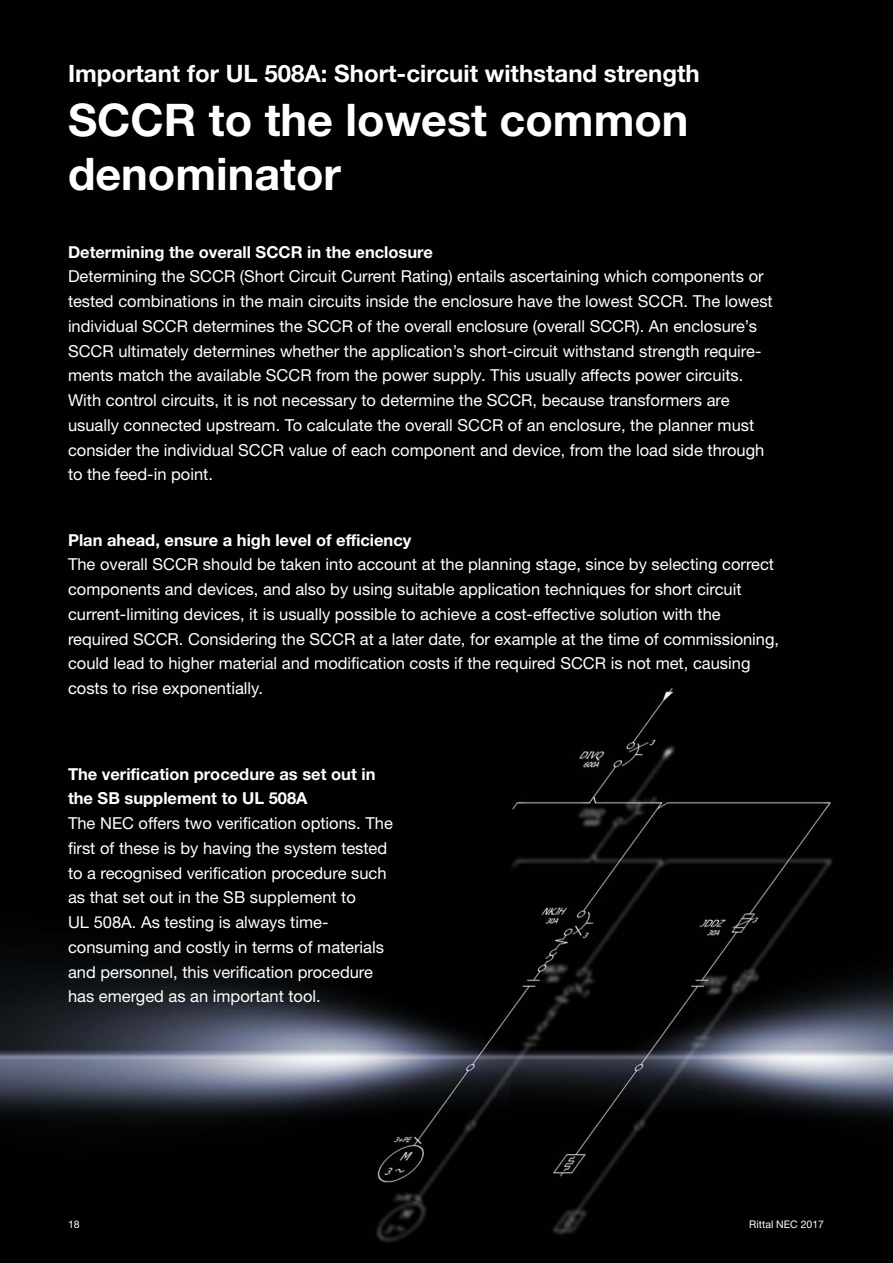
<style>
.page{position:relative;width:893px;height:1263px;background:#fff}
.page>*{position:absolute;margin:0;border:0;box-sizing:border-box;transform-origin:0 0}
.t1{font:700 45px/54px "Neue Helvetica For Rittal";color:#fff}
.t2{font:700 24px "Neue Helvetica For Rittal";color:#fff}
.t3{font:16.5px/24.8px "Neue Helvetica For Rittal";color:#fff}
.t4{font:700 16.5px/24.8px "Neue Helvetica For Rittal";color:#fff}
.t5{font:10.5px "Neue Helvetica For Rittal";color:#fff}
</style>
<div class="page">
<img style="left:0;top:0;width:893px;height:1263px">
<h2 class="t2" style="left:68px;top:65px;width:633px">Important for UL 508A: Short-circuit withstand strength</h2>
<h1 class="t1" style="left:68px;top:98px;width:622px">SCCR to the lowest common denominator</h1>
<p class="t4" style="left:68px;top:241px;width:366px">Determining the overall SCCR in the enclosure</p>
<p class="t3" style="left:68px;top:266px;width:706px">Determining the SCCR (Short Circuit Current Rating) entails ascertaining which components or tested combinations in the main circuits inside the enclosure have the lowest SCCR. The lowest individual SCCR determines the SCCR of the overall enclosure (overall SCCR). An enclosure’s SCCR ultimately determines whether the application’s short-circuit withstand strength require&shy;ments match the available SCCR from the power supply. This usually affects power circuits.<br>With control circuits, it is not necessary to determine the SCCR, because transformers are usually connected upstream. To calculate the overall SCCR of an enclosure, the planner must consider the individual SCCR value of each component and device, from the load side through to the feed-in point.</p>
<p class="t4" style="left:68px;top:529px;width:345px">Plan ahead, ensure a high level of efficiency</p>
<p class="t3" style="left:68px;top:554px;width:713px">The overall SCCR should be taken into account at the planning stage, since by selecting correct components and devices, and also by using suitable application techniques for short circuit current-limiting devices, it is usually possible to achieve a cost-effective solution with the required SCCR. Considering the SCCR at a later date, for example at the time of commissioning, could lead to higher material and modification costs if the required SCCR is not met, causing costs to rise exponentially.</p>
<p class="t4" style="left:68px;top:763px;width:309px">The verification procedure as set out in the SB supplement to UL 508A</p>
<p class="t3" style="left:68px;top:813px;width:326px">The NEC offers two verification options. The first of these is by having the system tested to a recognised verification procedure such as that set out in the SB supplement to<br>UL 508A. As testing is always time&shy;consuming and costly in terms of materials and personnel, this verification procedure has emerged as an important tool.</p>
<p class="t5" style="left:68px;top:1221px;width:13px">18</p>
<p class="t5" style="left:749px;top:1221px;width:76px">Rittal NEC 2017</p>
</div>
